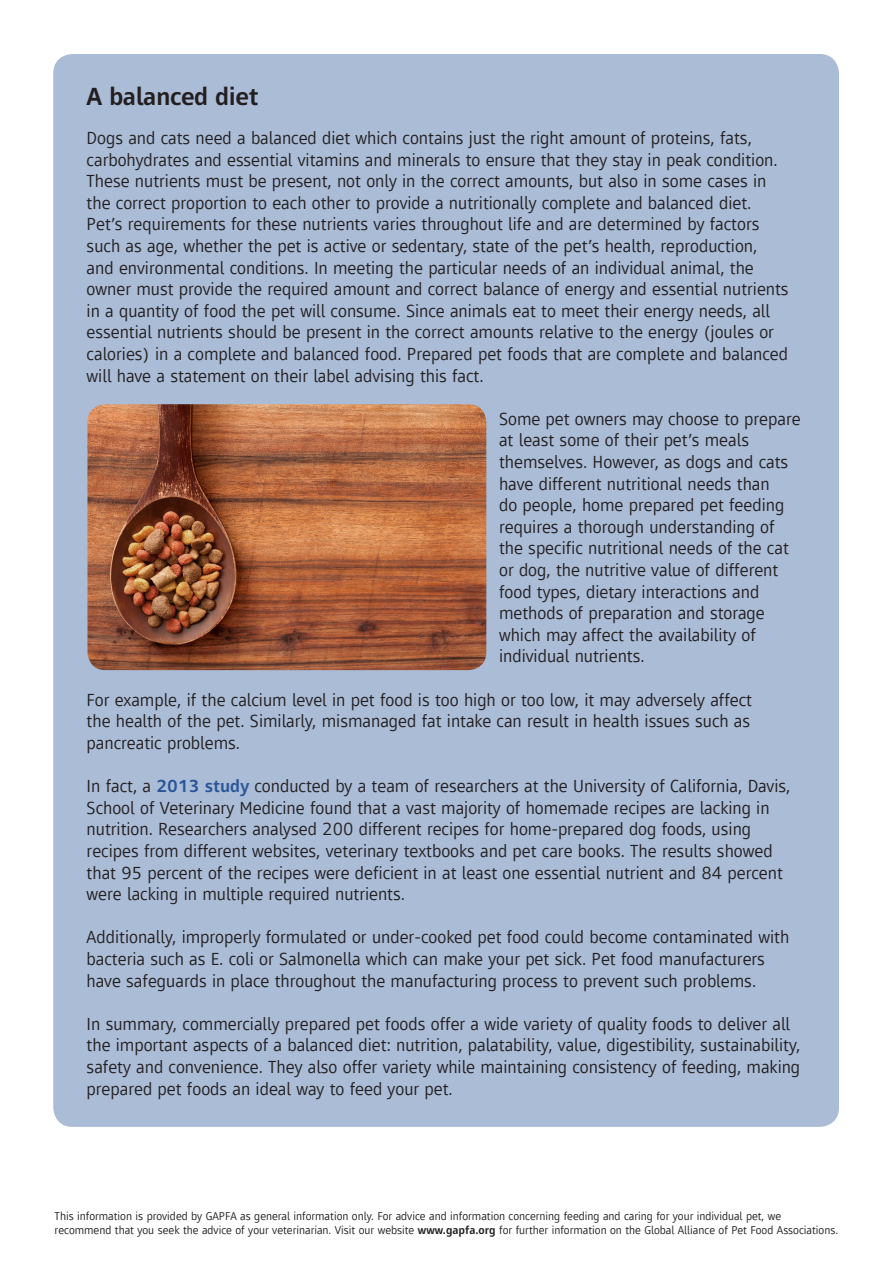
<style>
.page{position:relative;width:893px;height:1263px;background:#fff}
.page>*{position:absolute;margin:0;border:0;box-sizing:border-box;transform-origin:0 0}
.t1{font:600 25.5px "Mayberry Pro";letter-spacing:-.015em;color:#231f20}
.t2{font:18px/21.6px "Mayberry Pro";color:#231f20}
.t3{font:11.7px/14.1px "Mayberry Pro";color:#231f20}
.s1{font-weight:600;color:#2a5599}
.s2{font-weight:600}
</style>
<div class="page">
<div style="left:56px;top:56px;width:781px;height:1069px;background:#aabcd6;border-radius:17px"></div>
<div style="left:53px;top:54px;width:786px;height:1073px;border:4px solid #2a5698;border-radius:17px"></div>
<img style="left:87px;top:404px;width:399px;height:266px">
<p class="t1" style="left:87px;top:79px;width:173px">A balanced diet</p>
<p class="t2" style="left:87px;top:126px;width:703px">Dogs and cats need a balanced diet which contains just the right amount of proteins, fats, carbohydrates and essential vitamins and minerals to ensure that they stay in peak condition.<br>These nutrients must be present, not only in the correct amounts, but also in some cases in the correct proportion to each other to provide a nutritionally complete and balanced diet.<br>Pet’s requirements for these nutrients varies throughout life and are determined by factors such as age, whether the pet is active or sedentary, state of the pet’s health, reproduction, and environmental conditions. In meeting the particular needs of an individual animal, the owner must provide the required amount and correct balance of energy and essential nutrients in a quantity of food the pet will consume. Since animals eat to meet their energy needs, all essential nutrients should be present in the correct amounts relative to the energy (joules or calories) in a complete and balanced food. Prepared pet foods that are complete and balanced will have a statement on their label advising this fact.</p>
<p class="t2" style="left:499px;top:407px;width:303px">Some pet owners may choose to prepare at least some of their pet’s meals themselves. However, as dogs and cats have different nutritional needs than<br>do people, home prepared pet feeding requires a thorough understanding of the specific nutritional needs of the cat or dog, the nutritive value of different food types, dietary interactions and methods of preparation and storage which may affect the availability of individual nutrients.</p>
<p class="t2" style="left:87px;top:688px;width:667px;text-align:justify">For example, if the calcium level in pet food is too high or too low, it may adversely affect the health of the pet. Similarly, mismanaged fat intake can result in health issues such as pancreatic problems.</p>
<p class="t2" style="left:87px;top:774px;width:705px">In fact, a <span class="s1">2013 study</span> conducted by a team of researchers at the University of California, Davis, School of Veterinary Medicine found that a vast majority of homemade recipes are lacking in nutrition. Researchers analysed 200 different recipes for home-prepared dog foods, using recipes from different websites, veterinary textbooks and pet care books. The results showed that 95 percent of the recipes were deficient in at least one essential nutrient and 84 percent were lacking in multiple required nutrients.</p>
<p class="t2" style="left:87px;top:925px;width:704px">Additionally, improperly formulated or under-cooked pet food could become contaminated with bacteria such as E. coli or Salmonella which can make your pet sick. Pet food manufacturers have safeguards in place throughout the manufacturing process to prevent such problems.</p>
<p class="t2" style="left:87px;top:1012px;width:715px">In summary, commercially prepared pet foods offer a wide variety of quality foods to deliver all the important aspects of a balanced diet: nutrition, palatability, value, digestibility, sustainability, safety and convenience. They also offer variety while maintaining consistency of feeding, making prepared pet foods an ideal way to feed your pet.</p>
<p class="t3" style="left:55px;top:1209px;width:785px">This information is provided by GAPFA as general information only. For advice and information concerning feeding and caring for your individual pet, we recommend that you seek the advice of your veterinarian. Visit our website <span class="s2">www.gapfa.org</span> for further information on the Global Alliance of Pet Food Associations.</p>
</div>
